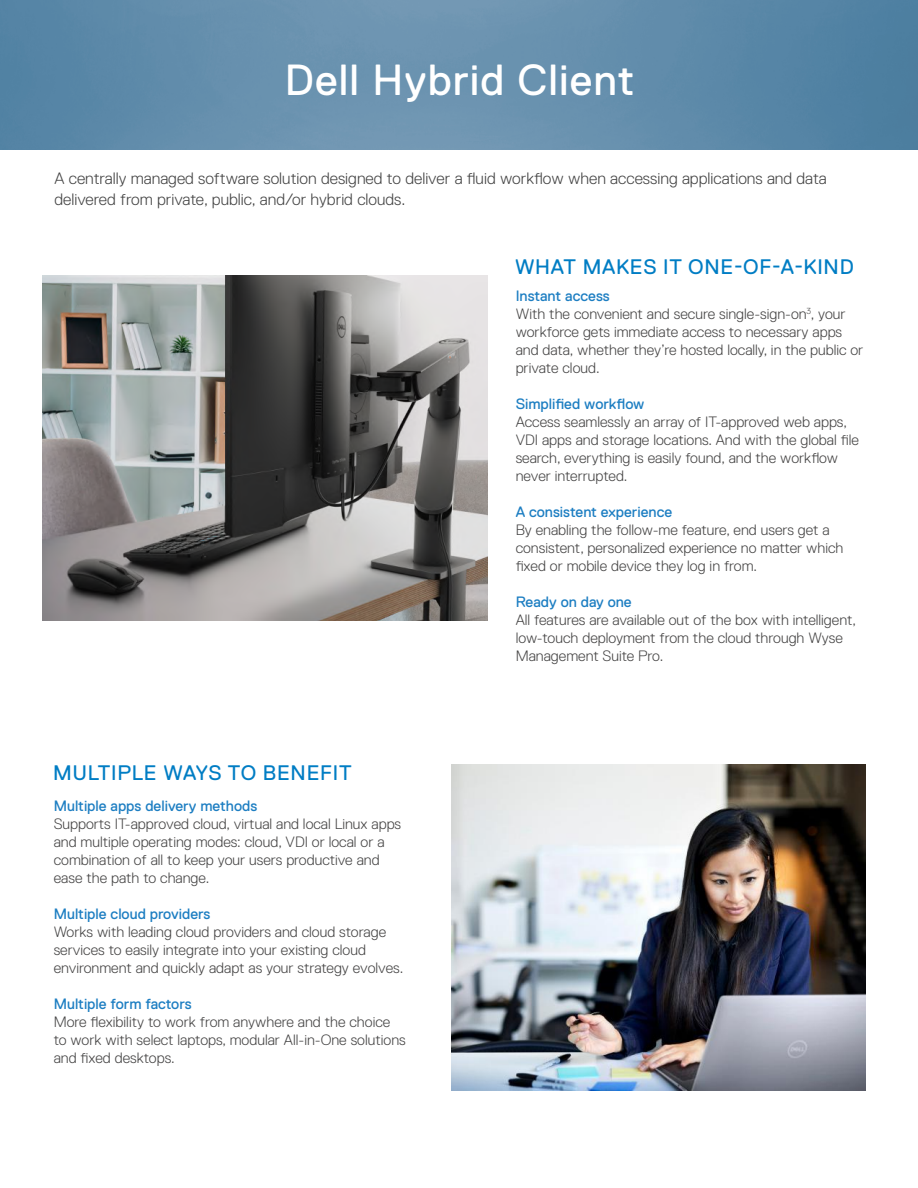
<style>
.page{position:relative;width:918px;height:1188px;background:#fff}
.page>*{position:absolute;margin:0;border:0;box-sizing:border-box;transform-origin:0 0}
.t1{font:43.5px "Dell Replica";letter-spacing:.025em;color:#fff}
.t2{font:21px "Dell Replica";letter-spacing:.035em;color:#007dc4}
.t3{font:300 16.5px/21px "Dell Replica";color:#444}
.t4{font:300 15px/18px "Dell Replica";color:#454444}
.t5{font:15px "Dell Replica";color:#1d7ec2}
.s1{font-weight:400;color:#1d7ec2}
</style>
<div class="page">
<img style="left:0;top:0;width:918px;height:150px">
<img style="left:42px;top:275px;width:446px;height:345px">
<img style="left:452px;top:764px;width:413px;height:327px">
<h1 class="t1" style="left:285px;top:56px;width:351px">Dell Hybrid Client</h1>
<p class="t3" style="left:54px;top:168px;width:774px">A centrally managed software solution designed to deliver a fluid workflow when accessing applications and data delivered from private, public, and/or hybrid clouds.</p>
<h2 class="t2" style="left:515px;top:255px;width:340px">WHAT MAKES IT ONE-OF-A-KIND</h2>
<h2 class="t2" style="left:53px;top:761px;width:300px">MULTIPLE WAYS TO BENEFIT</h2>
<p class="t5" style="left:54px;top:797px;width:205px">Multiple apps delivery methods</p>
<p class="t4" style="left:54px;top:815px;width:349px">Supports IT-approved cloud, virtual and local Linux apps and multiple operating modes: cloud, VDI or local or a combination of all to keep your users productive and ease the path to change.</p>
<p class="t5" style="left:54px;top:905px;width:158px">Multiple cloud providers</p>
<p class="t4" style="left:54px;top:923px;width:351px">Works with leading cloud providers and cloud storage services to easily integrate into your existing cloud environment and quickly adapt as your strategy evolves.</p>
<p class="t5" style="left:54px;top:995px;width:139px">Multiple form factors</p>
<p class="t4" style="left:54px;top:1013px;width:354px">More flexibility to work from anywhere and the choice to work with select laptops, modular All-in-One solutions and fixed desktops.</p>
<p class="t4" style="left:516px;top:287px;width:349px"><span class="s1">Instant access<br></span>With the convenient and secure single-sign-on<sup>3</sup>, your workforce gets immediate access to necessary apps and data, whether they’re hosted locally, in the public or private cloud.</p>
<p class="t5" style="left:516px;top:395px;width:130px">Simplified workflow</p>
<p class="t4" style="left:516px;top:413px;width:345px">Access seamlessly an array of IT-approved web apps, VDI apps and storage locations. And with the global file search, everything is easily found, and the workflow never interrupted.</p>
<p class="t5" style="left:516px;top:503px;width:158px">A consistent experience</p>
<p class="t4" style="left:516px;top:521px;width:329px">By enabling the follow-me feature, end users get a consistent, personalized experience no matter which fixed or mobile device they log in from.</p>
<p class="t5" style="left:516px;top:593px;width:118px">Ready on day one</p>
<p class="t4" style="left:516px;top:611px;width:342px">All features are available out of the box with intelligent, low-touch deployment from the cloud through Wyse<br>Management Suite Pro.</p>
</div>
